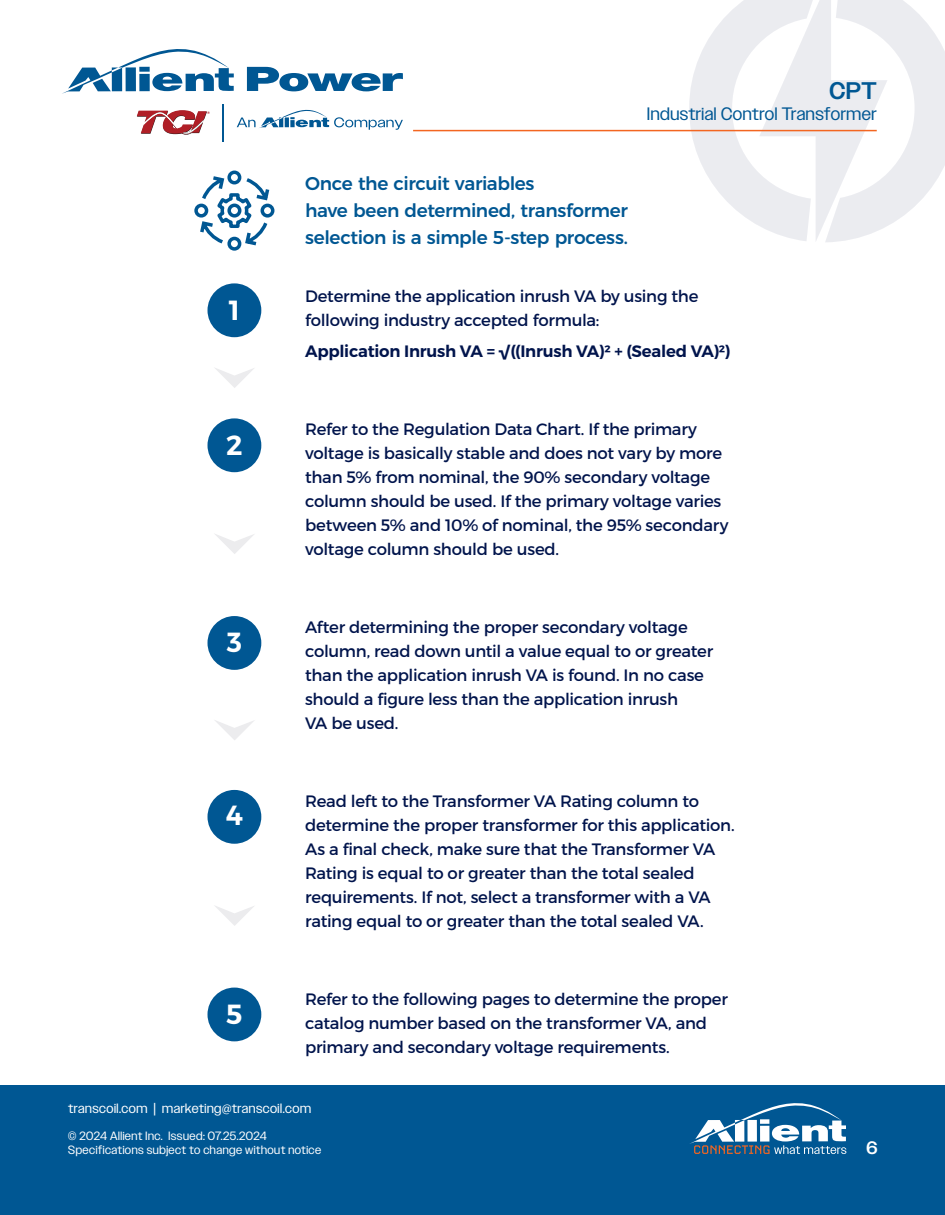
<style>
.page{position:relative;width:945px;height:1215px;background:#fff}
.page>*{position:absolute;margin:0;border:0;box-sizing:border-box;transform-origin:0 0}
.t1{font:600 27.75px "Montserrat";color:#fff}
.t2{font:500 24px "Owners";color:#005793}
.t3{font:500 18.6px/27px "Montserrat";letter-spacing:-.02em;color:#005793}
.t4{font:18px "Owners";letter-spacing:.03em;color:#005793}
.t5{font:500 18px "Owners";color:#fff}
.t6{font:16.5px/24px "Montserrat";letter-spacing:-.015em;color:#00144c}
.t7{font:600 16.5px "Montserrat";letter-spacing:-.015em;color:#00144c}
.t8{font:13.5px "Owners";letter-spacing:.04em;color:#fff}
.t9{font:12px/14.4px "Owners";letter-spacing:.04em;color:#fff}
</style>
<div class="page">
<svg style="left:689px;top:0;width:256px;height:242px"></svg>
<hr style="left:413px;top:130px;width:464px;height:1px;background:#f36621">
<div style="left:0;top:1085px;width:945px;height:129px;background:#005793"></div>
<svg style="left:690px;top:1103px;width:156px;height:51px"></svg>
<svg style="left:137px;top:110px;width:73px;height:25px"></svg>
<svg style="left:237px;top:109px;width:166px;height:21px"></svg>
<hr style="left:222px;top:104px;width:2px;height:37px;background:#005793">
<svg style="left:247px;top:67px;width:156px;height:24px"></svg>
<svg style="left:62px;top:49px;width:172px;height:45px"></svg>
<svg style="left:215px;top:720px;width:39px;height:20px"></svg>
<svg style="left:215px;top:906px;width:39px;height:20px"></svg>
<svg style="left:215px;top:534px;width:39px;height:20px"></svg>
<svg style="left:215px;top:368px;width:39px;height:20px"></svg>
<div style="left:208px;top:283px;width:53px;height:54px;background:#005793;border-radius:50%"></div>
<div style="left:208px;top:418px;width:53px;height:54px;background:#005793;border-radius:50%"></div>
<div style="left:208px;top:616px;width:53px;height:54px;background:#005793;border-radius:50%"></div>
<div style="left:208px;top:790px;width:53px;height:54px;background:#005793;border-radius:50%"></div>
<div style="left:208px;top:988px;width:53px;height:53px;background:#005793;border-radius:50%"></div>
<svg style="left:194px;top:170px;width:81px;height:81px"></svg>
<p class="t1" style="left:229px;top:293px;width:13px">1</p>
<p class="t1" style="left:226px;top:428px;width:18px">2</p>
<p class="t1" style="left:227px;top:625px;width:17px">3</p>
<p class="t1" style="left:226px;top:798px;width:19px">4</p>
<p class="t1" style="left:226px;top:997px;width:18px">5</p>
<h2 class="t2" style="left:830px;top:77px;width:49px">CPT</h2>
<p class="t4" style="left:647px;top:104px;width:231px">Industrial Control Transformer</p>
<p class="t3" style="left:305px;top:169px;width:324px">Once the circuit variables<br>have been determined, transformer selection is a simple 5-step process.</p>
<p class="t6" style="left:305px;top:284px;width:395px">Determine the application inrush VA by using the following industry accepted formula:</p>
<p class="t7" style="left:305px;top:341px;width:426px">Application Inrush VA = √((Inrush VA)² + (Sealed VA)²)</p>
<p class="t6" style="left:305px;top:417px;width:425px">Refer to the Regulation Data Chart. If the primary voltage is basically stable and does not vary by more than 5% from nominal, the 90% secondary voltage column should be used. If the primary voltage varies between 5% and 10% of nominal, the 95% secondary voltage column should be used.</p>
<p class="t6" style="left:305px;top:615px;width:410px">After determining the proper secondary voltage column, read down until a value equal to or greater than the application inrush VA is found. In no case should a figure less than the application inrush<br>VA be used.</p>
<p class="t6" style="left:305px;top:789px;width:431px">Read left to the Transformer VA Rating column to determine the proper transformer for this application.<br>As a final check, make sure that the Transformer VA Rating is equal to or greater than the total sealed requirements. If not, select a transformer with a VA rating equal to or greater than the total sealed VA.</p>
<p class="t6" style="left:305px;top:987px;width:424px">Refer to the following pages to determine the proper catalog number based on the transformer VA, and primary and secondary voltage requirements.</p>
<p class="t8" style="left:68px;top:1100px;width:244px">transcoil.com | marketing@transcoil.com</p>
<p class="t9" style="left:68px;top:1128px;width:255px">© 2024 Allient Inc. Issued: 07.25.2024<br>Specifications subject to change without notice</p>
<p class="t5" style="left:866px;top:1137px;width:13px">6</p>
</div>
